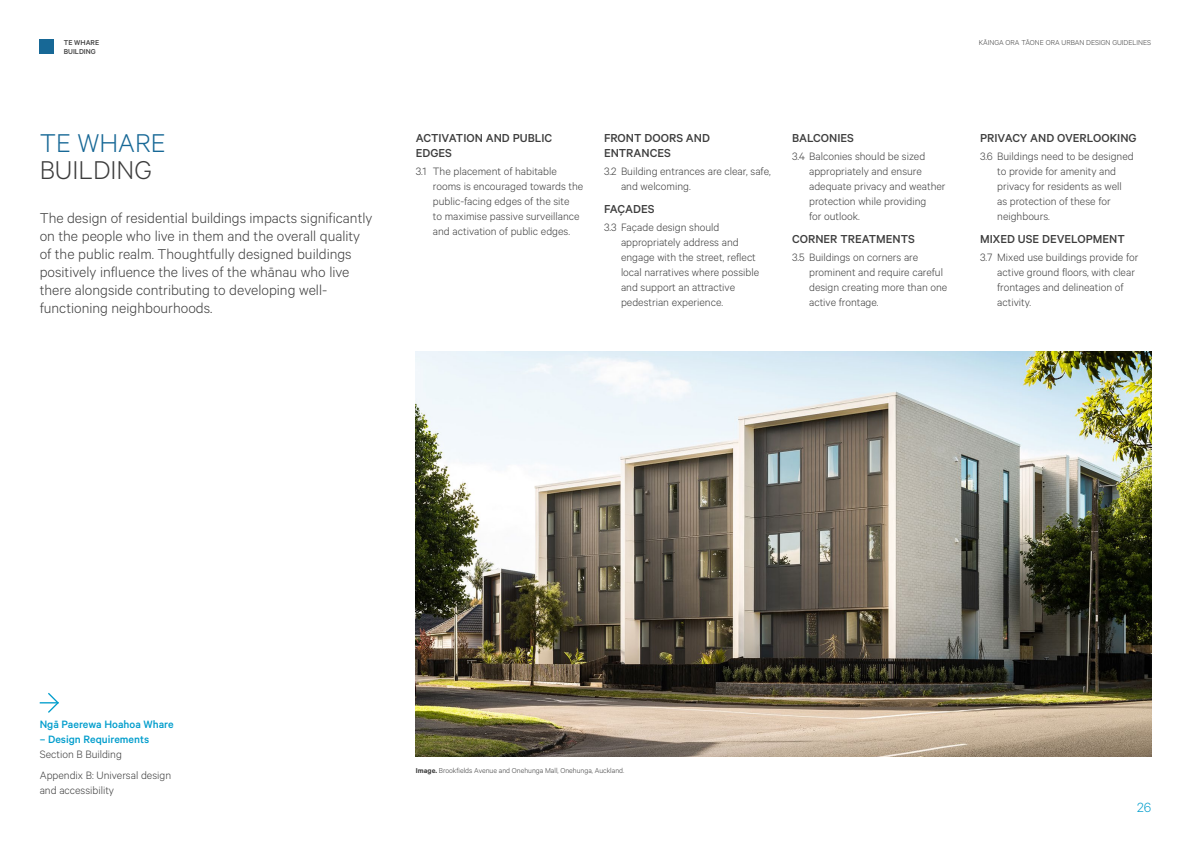
<style>
.page{position:relative;width:1191px;height:842px;background:#fff}
.page>*{position:absolute;margin:0;border:0;box-sizing:border-box;transform-origin:0 0}
.Heading_1{font:300 29px/27px "Calibre";color:#3c3c3c}
.INTRO{font:300 16px/18px "Calibre";color:#3c3c3c}
.t1{font:300 15px "Calibre";color:#009dcc}
.Subhead_2{font:500 13px/15px "Calibre";color:#3c3c3c}
.BODY{font:300 12px/15px "Calibre";color:#3c3c3c}
.BODY-2{font:500 12px/15px "Calibre";color:#009dcc}
.t2{font:300 8px "Calibre";color:#3c3c3c}
.t3{font:500 8px "Calibre";color:#3c3c3c}
.s1{color:#176896}
.s2{font-weight:300;color:#3c3c3c}
.s3{font-weight:600}
</style>
<div class="page">
<img style="left:416px;top:351px;width:735px;height:406px">
<svg style="left:40px;top:692px;width:19px;height:21px"></svg>
<div style="left:40px;top:40px;width:14px;height:14px;background:#176896"></div>
<p class="t3" style="left:64px;top:38px;width:37px">TE WHARE</p>
<p class="t3" style="left:64px;top:47px;width:34px">BUILDING</p>
<p class="Heading_1" style="left:40px;top:128px;width:128px"><span class="s1">TE WHARE<br></span>BUILDING</p>
<p class="INTRO" style="left:40px;top:208px;width:334px">The design of residential buildings impacts significantly on the people who live in them and the overall quality of the public realm. Thoughtfully designed buildings positively influence the lives of the whānau who live there alongside contributing to developing well&shy;functioning neighbourhoods.</p>
<p class="t2" style="left:979px;top:38px;width:174px">KĀINGA ORA TĀONE ORA URBAN DESIGN GUIDELINES</p>
<p class="Subhead_2" style="left:416px;top:130px;width:138px">ACTIVATION AND PUBLIC<br>EDGES</p>
<p class="BODY" style="left:433px;top:163px;width:152px;text-indent:-17px">3.1 The placement of habitable rooms is encouraged towards the public-facing edges of the site<br>to maximise passive surveillance and activation of public edges.</p>
<p class="Subhead_2" style="left:604px;top:130px;width:107px">FRONT DOORS AND<br>ENTRANCES</p>
<p class="BODY" style="left:621px;top:163px;width:151px;text-indent:-17px">3.2 Building entrances are clear, safe, and welcoming.</p>
<p class="Subhead_2" style="left:604px;top:201px;width:52px">FAÇADES</p>
<p class="BODY" style="left:621px;top:219px;width:140px;text-indent:-17px">3.3 Façade design should appropriately address and engage with the street, reflect local narratives where possible and support an attractive pedestrian experience.</p>
<p class="Subhead_2" style="left:792px;top:130px;width:63px">BALCONIES</p>
<p class="BODY" style="left:809px;top:148px;width:138px;text-indent:-17px">3.4 Balconies should be sized appropriately and ensure adequate privacy and weather protection while providing<br>for outlook.</p>
<p class="Subhead_2" style="left:792px;top:231px;width:124px">CORNER TREATMENTS</p>
<p class="BODY" style="left:809px;top:249px;width:140px;text-indent:-17px">3.5 Buildings on corners are prominent and require careful design creating more than one active frontage.</p>
<p class="Subhead_2" style="left:980px;top:130px;width:158px">PRIVACY AND OVERLOOKING</p>
<p class="BODY" style="left:997px;top:148px;width:138px;text-indent:-17px">3.6 Buildings need to be designed to provide for amenity and privacy for residents as well as protection of these for neighbours.</p>
<p class="Subhead_2" style="left:980px;top:231px;width:146px">MIXED USE DEVELOPMENT</p>
<p class="BODY" style="left:997px;top:249px;width:143px;text-indent:-17px">3.7 Mixed use buildings provide for active ground floors, with clear frontages and delineation of activity.</p>
<p class="BODY-2" style="left:40px;top:717px;width:135px">Ngā Paerewa Hoahoa Whare</p>
<p class="BODY-2" style="left:40px;top:732px;width:111px">– Design Requirements<br><span class="s2">Section B Building</span></p>
<p class="BODY" style="left:40px;top:767px;width:133px">Appendix B: Universal design and accessibility</p>
<p class="t2" style="left:416px;top:766px;width:210px"><span class="s3">Image.</span> Brookfields Avenue and Onehunga Mall, Onehunga, Auckland.</p>
<p class="t1" style="left:1137px;top:799px;width:16px">26</p>
</div>
